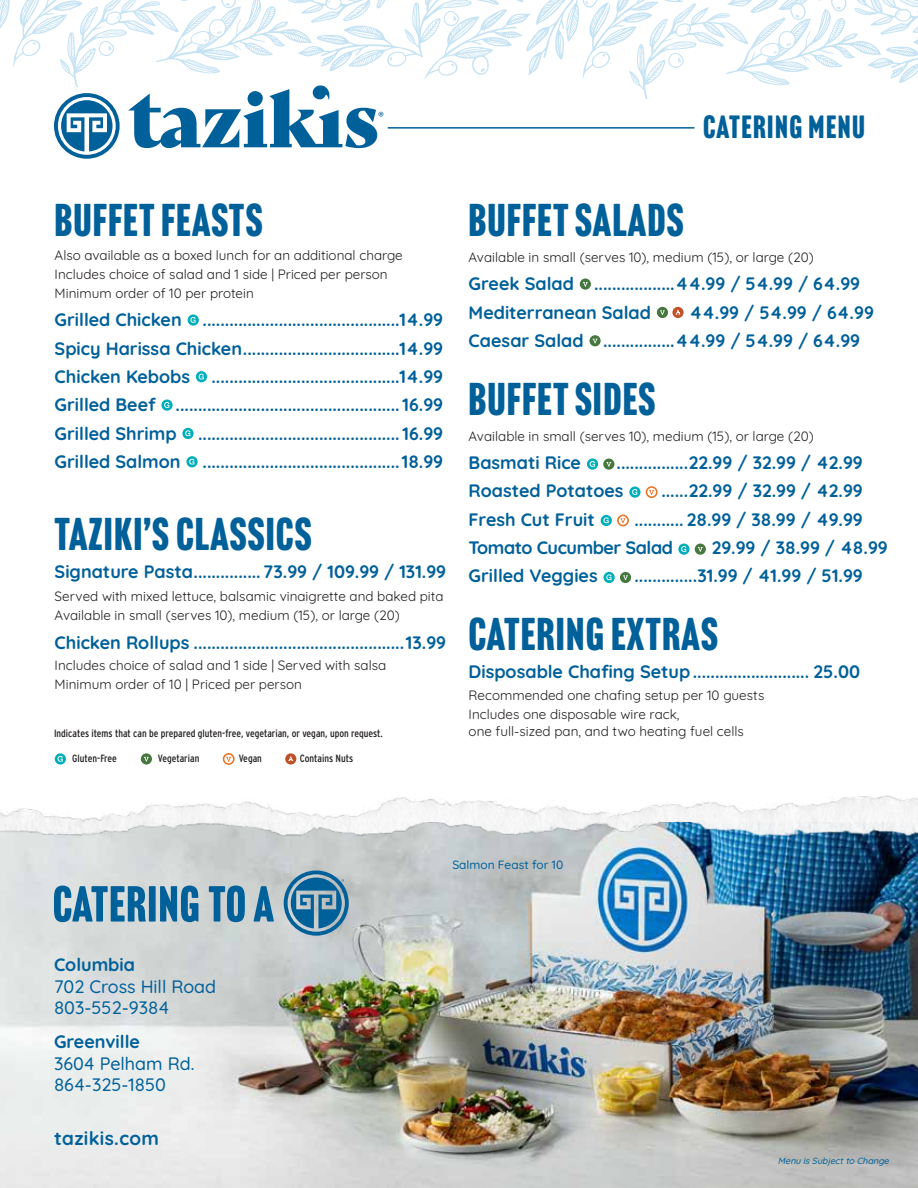
<style>
.page{position:relative;width:918px;height:1188px;background:#fff}
.page>*{position:absolute;margin:0;border:0;box-sizing:border-box;transform-origin:0 0}
.t1{font:45px "Headline Gothic ATF Round";letter-spacing:.025em;color:#006099}
.t2{font:31.5px "Headline Gothic ATF Round";letter-spacing:.045em;color:#006099}
.t3{font:700 19.05px "Quicksand";letter-spacing:.02em;color:#006099}
.t4{font:700 18px/28.3px "Quicksand";color:#006099}
.t5{font:500 18px/21.6px "Quicksand";color:#006099}
.t6{font:700 18px/28.3px "Quicksand";letter-spacing:-.025em;color:#006099}
.t7{font:13.5px/19.2px "Quicksand";color:#231f20}
.t8{font:500 12px "Quicksand";color:#006099}
.t9{font:10.5px "Interstate Condensed";color:#231f20}
.t10{font:italic 500 9px "Quicksand";color:#006099}
</style>
<div class="page">
<img style="left:0;top:864px;width:918px;height:324px">
<svg style="left:54px;top:886px;width:144px;height:36px;background:#538fb2"></svg>
<svg style="left:209px;top:886px;width:36px;height:36px"></svg>
<svg style="left:253px;top:886px;width:21px;height:36px"></svg>
<img style="left:0;top:795px;width:918px;height:69px">
<svg style="left:188px;top:314px;width:11px;height:12px"></svg>
<svg style="left:196px;top:371px;width:11px;height:11px"></svg>
<svg style="left:161px;top:400px;width:12px;height:11px"></svg>
<svg style="left:182px;top:428px;width:12px;height:11px"></svg>
<svg style="left:186px;top:456px;width:12px;height:11px"></svg>
<svg style="left:580px;top:279px;width:11px;height:11px"></svg>
<div style="left:656px;top:306px;width:13px;height:13px;background:#fff;border:2px solid #fff;border-radius:50%"></div>
<svg style="left:657px;top:307px;width:27px;height:11px"></svg>
<svg style="left:589px;top:335px;width:12px;height:11px"></svg>
<div style="left:586px;top:458px;width:13px;height:12px;background:#f4fbfb;border:2px solid #fff;border-radius:50%"></div>
<svg style="left:587px;top:458px;width:27px;height:12px"></svg>
<div style="left:645px;top:485px;width:13px;height:14px;background:#fff;border:2px solid #fff;border-radius:50%"></div>
<svg style="left:629px;top:486px;width:29px;height:12px"></svg>
<svg style="left:601px;top:515px;width:28px;height:11px"></svg>
<svg style="left:678px;top:544px;width:28px;height:11px"></svg>
<div style="left:619px;top:571px;width:13px;height:13px;background:#fff;border:2px solid #fff;border-radius:50%"></div>
<svg style="left:604px;top:572px;width:27px;height:11px"></svg>
<div style="left:222px;top:752px;width:13px;height:14px;background:#fff;border:2px solid #fff;border-radius:50%"></div>
<svg style="left:223px;top:753px;width:12px;height:12px"></svg>
<svg style="left:55px;top:753px;width:11px;height:12px"></svg>
<svg style="left:141px;top:753px;width:11px;height:12px"></svg>
<svg style="left:285px;top:753px;width:11px;height:12px"></svg>
<svg style="left:284px;top:870px;width:65px;height:66px;background:#6092af"></svg>
<svg style="left:0;top:0;width:918px;height:159px"></svg>
<hr style="left:388px;top:127px;width:306px;height:2px;background:#006099">
<h2 class="t2" style="left:703px;top:109px;width:163px">CATERING MENU</h2>
<h1 class="t1" style="left:55px;top:194px;width:209px">BUFFET FEASTS</h1>
<p class="t7" style="left:55px;top:244px;width:350px">Also available as a boxed lunch for an additional charge<br>Includes choice of salad and 1 side | Priced per person<br>Minimum order of 10 per protein</p>
<p class="t4" style="left:55px;top:304px;width:390px;text-align:justify">Grilled Chicken ............................................14.99<br>Spicy Harissa Chicken...................................14.99<br>Chicken Kebobs ..........................................14.99<br>Grilled Beef ..................................................16.99<br>Grilled Shrimp .............................................16.99<br>Grilled Salmon ............................................18.99</p>
<h1 class="t1" style="left:55px;top:508px;width:258px">TAZIKI’S CLASSICS</h1>
<p class="t4" style="left:55px;top:556px;width:393px">Signature Pasta...............73.99 / 109.99 / 131.99</p>
<p class="t7" style="left:55px;top:585px;width:390px">Served with mixed lettuce, balsamic vinaigrette and baked pita<br>Available in small (serves 10), medium (15), or large (20)</p>
<p class="t4" style="left:55px;top:626px;width:393px">Chicken Rollups ...............................................13.99</p>
<p class="t7" style="left:55px;top:655px;width:333px;line-height:18.6px">Includes choice of salad and 1 side | Served with salsa<br>Minimum order of 10 | Priced per person</p>
<h1 class="t1" style="left:469px;top:194px;width:217px">BUFFET SALADS</h1>
<p class="t7" style="left:469px;top:246px;width:347px">Available in small (serves 10), medium (15), or large (20)</p>
<p class="t4" style="left:469px;top:268px;width:393px">Greek Salad ..................44.99 / 54.99 / 64.99<br>Mediterranean Salad</p>
<p class="t4" style="left:469px;top:296px;width:407px;text-indent:221px">44.99 / 54.99 / 64.99<br>Caesar Salad ................44.99 / 54.99 / 64.99</p>
<h1 class="t1" style="left:469px;top:372px;width:188px">BUFFET SIDES</h1>
<p class="t7" style="left:469px;top:425px;width:347px">Available in small (serves 10), medium (15), or large (20)</p>
<p class="t4" style="left:469px;top:446px;width:114px">Basmati Rice</p>
<p class="t4" style="left:469px;top:446px;width:396px;text-indent:148px">................22.99 / 32.99 / 42.99<br>Roasted Potatoes</p>
<p class="t4" style="left:661px;top:475px;width:203px">......22.99 / 32.99 / 42.99</p>
<p class="t6" style="left:469px;top:503px;width:396px;text-indent:166px">........... 28.99 / 38.99 / 49.99<br>Tomato Cucumber Salad</p>
<p class="t4" style="left:469px;top:503px;width:128px">Fresh Cut Fruit</p>
<p class="t4" style="left:712px;top:532px;width:178px">29.99 / 38.99 / 48.99</p>
<p class="t4" style="left:469px;top:560px;width:131px">Grilled Veggies</p>
<p class="t4" style="left:634px;top:560px;width:230px">..............31.99 / 41.99 / 51.99</p>
<h1 class="t1" style="left:469px;top:608px;width:251px">CATERING EXTRAS</h1>
<p class="t4" style="left:469px;top:656px;width:393px">Disposable Chafing Setup.......................... 25.00</p>
<p class="t7" style="left:469px;top:684px;width:297px;line-height:19.6px">Recommended one chafing setup per 10 guests<br>Includes one disposable wire rack,</p>
<p class="t9" style="left:54px;top:727px;width:331px">Indicates items that can be prepared gluten-free, vegetarian, or vegan, upon request.</p>
<p class="t7" style="left:469px;top:720px;width:277px">one full-sized pan, and two heating fuel cells</p>
<p class="t9" style="left:72px;top:753px;width:46px">Gluten-Free</p>
<p class="t9" style="left:158px;top:753px;width:43px">Vegetarian</p>
<p class="t9" style="left:239px;top:753px;width:25px">Vegan</p>
<p class="t9" style="left:300px;top:753px;width:55px">Contains Nuts</p>
<p class="t4" style="left:54px;top:949px;width:82px">Columbia</p>
<p class="t5" style="left:54px;top:974px;width:164px">702 Cross Hill Road<br>803-552-9384</p>
<p class="t4" style="left:54px;top:1025px;width:87px">Greenville</p>
<p class="t5" style="left:54px;top:1050px;width:142px">3604 Pelham Rd.<br>864-325-1850</p>
<p class="t3" style="left:54px;top:1124px;width:107px">tazikis.com</p>
<p class="t8" style="left:452px;top:856px;width:112px">Salmon Feast for 10</p>
<p class="t10" style="left:778px;top:1154px;width:115px">Menu isSubjectto Change</p>
</div>
